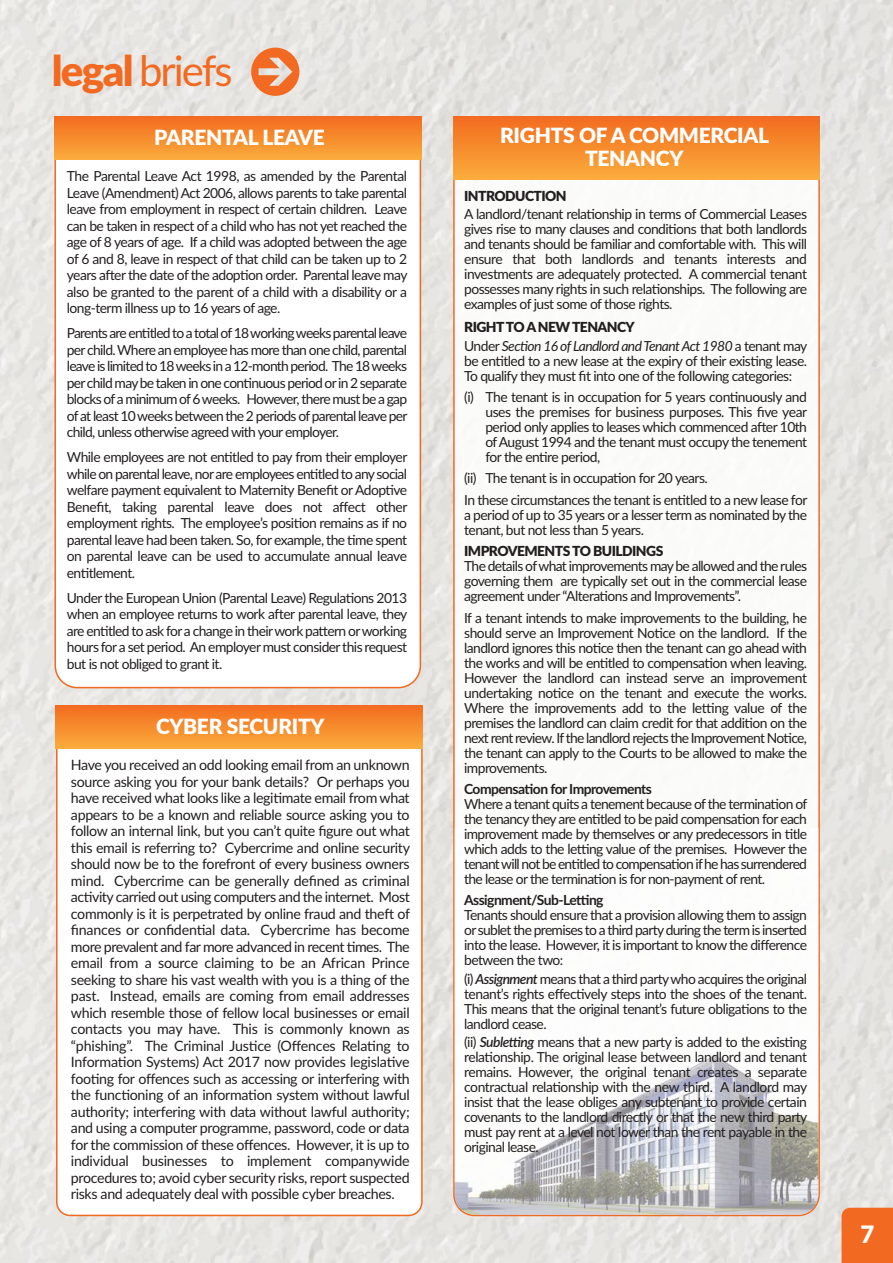
<style>
.page{position:relative;width:893px;height:1263px;background:#fff}
.page>*{position:absolute;margin:0;border:0;box-sizing:border-box;transform-origin:0 0}
.t1{font:42px "Lato";letter-spacing:-.05em;color:#f26a21}
.t2{font:900 24px "Lato";color:#fff}
.t3{font:900 21px/22.5px "Lato";letter-spacing:-.015em;color:#fff;text-align:center}
.t4{font:14.25px/16.5px "Lato";letter-spacing:-.025em;color:#231f20;text-align:justify}
.t5{font:13.8px/15px "Lato";letter-spacing:-.04em;color:#231f20;text-align:justify}
.t6{font:italic 13.8px/18.1px "Lato";letter-spacing:-.04em;color:#231f20}
.t7{font:700 13.8px "Lato";letter-spacing:-.04em;color:#231f20}
.t8{font:900 13.8px "Lato";letter-spacing:-.04em;color:#231f20}
.s1{font-weight:900}
.s2{font-weight:900;font-style:normal}
.s3{font-style:normal}
.s4{font-weight:600;font-style:italic}
</style>
<div class="page">
<img style="left:0;top:0;width:893px;height:1263px">
<div style="left:841px;top:1208px;width:52px;height:55px;background:#f26a21"></div>
<img style="left:455px;top:179px;width:363px;height:649px">
<svg style="left:453px;top:1194px;width:367px;height:22px"></svg>
<img style="left:455px;top:1194px;width:363px;height:21px">
<div style="left:453px;top:117px;width:367px;height:62px;background:linear-gradient(to bottom,#f26c1f,#fbab3c)"></div>
<svg style="left:54px;top:159px;width:367px;height:529px"></svg>
<div style="left:54px;top:117px;width:367px;height:42px;background:linear-gradient(to bottom,#f26d20,#faa93b)"></div>
<svg style="left:56px;top:748px;width:367px;height:468px"></svg>
<div style="left:56px;top:706px;width:367px;height:42px;background:linear-gradient(to bottom,#f26d20,#faa93b)"></div>
<svg style="left:251px;top:48px;width:48px;height:48px;background:#e5e4e1"></svg>
<h1 class="t1" style="left:52px;top:55px;width:182px"><span class="s1">legal</span> briefs</h1>
<h3 class="t3" style="left:154px;top:127px;width:172px">PARENTAL LEAVE</h3>
<p class="t5" style="left:67px;top:169px;width:342px;line-height:16.5px">The Parental Leave Act 1998, as amended by the Parental Leave (Amendment) Act 2006, allows parents to take parental leave from employment in respect of certain children. Leave can be taken in respect of a child who has not yet reached the age of 8 years of age. If a child was adopted between the age of 6 and 8, leave in respect of that child can be taken up to 2 years after the date of the adoption order. Parental leave may also be granted to the parent of a child with a disability or a long-term illness up to 16 years of age.</p>
<p class="t5" style="left:67px;top:326px;width:342px;line-height:16.5px">Parents are entitled to a total of 18 working weeks parental leave per child. Where an employee has more than one child, parental leave is limited to 18 weeks in a 12-month period. The 18 weeks per child may be taken in one continuous period or in 2 separate blocks of a minimum of 6 weeks. However, there must be a gap of at least 10 weeks between the 2 periods of parental leave per child, unless otherwise agreed with your employer.</p>
<p class="t5" style="left:67px;top:450px;width:342px;line-height:16.5px">While employees are not entitled to pay from their employer while on parental leave, nor are employees entitled to any social welfare payment equivalent to Maternity Benefit or Adoptive Benefit, taking parental leave does not affect other employment rights. The employee’s position remains as if no parental leave had been taken. So, for example, the time spent on parental leave can be used to accumulate annual leave entitlement.</p>
<p class="t5" style="left:67px;top:591px;width:342px;line-height:16.5px">Under the European Union (Parental Leave) Regulations 2013 when an employee returns to work after parental leave, they are entitled to ask for a change in their work pattern or working hours for a set period. An employer must consider this request but is not obliged to grant it.</p>
<h3 class="t3" style="left:156px;top:716px;width:170px">CYBER SECURITY</h3>
<p class="t4" style="left:71px;top:758px;width:341px">Have you received an odd looking email from an unknown source asking you for your bank details? Or perhaps you have received what looks like a legitimate email from what appears to be a known and reliable source asking you to follow an internal link, but you can’t quite figure out what this email is referring to? Cybercrime and online security should now be to the forefront of every business owners mind. Cybercrime can be generally defined as criminal activity carried out using computers and the internet. Most commonly is it is perpetrated by online fraud and theft of finances or confidential data. Cybercrime has become more prevalent and far more advanced in recent times. The email from a source claiming to be an African Prince seeking to share his vast wealth with you is a thing of the past. Instead, emails are coming from email addresses which resemble those of fellow local businesses or email contacts you may have. This is commonly known as “phishing”. The Criminal Justice (Offences Relating to Information Systems) Act 2017 now provides legislative footing for offences such as accessing or interfering with the functioning of an information system without lawful authority; interfering with data without lawful authority; and using a computer programme, password, code or data for the commission of these offences. However, it is up to individual businesses to implement companywide procedures to; avoid cyber security risks, report suspected risks and adequately deal with possible cyber breaches.</p>
<h3 class="t3" style="left:500px;top:125px;width:270px">RIGHTS OF A COMMERCIAL<br>TENANCY</h3>
<p class="t8" style="left:464px;top:188px;width:104px">INTRODUCTION</p>
<p class="t5" style="left:464px;top:208px;width:344px">A landlord/tenant relationship in terms of Commercial Leases gives rise to many clauses and conditions that both landlords and tenants should be familiar and comfortable with. This will ensure that both landlords and tenants interests and investments are adequately protected. A commercial tenant possesses many rights in such relationships. The following are examples of just some of those rights.</p>
<p class="t6" style="left:464px;top:319px;width:345px"><span class="s2">RIGHT TO A NEW TENANCY<br></span><span class="s3">Under</span> Section 16 of Landlord and Tenant Act 1980 <span class="s3">a tenant may</span></p>
<p class="t5" style="left:464px;top:354px;width:344px">be entitled to a new lease at the expiry of their existing lease.<br>To qualify they must fit into one of the following categories:</p>
<p class="t5" style="left:485px;top:391px;width:323px;text-indent:-21px">(i) The tenant is in occupation for 5 years continuously and uses the premises for business purposes. This five year period only applies to leases which commenced after 10th of August 1994 and the tenant must occupy the tenement for the entire period,</p>
<p class="t5" style="left:464px;top:469px;width:345px;line-height:21.5px">(ii) The tenant is in occupation for 20 years.<br>In these circumstances the tenant is entitled to a new lease for</p>
<p class="t5" style="left:464px;top:508px;width:344px">a period of up to 35 years or a lesser term as nominated by the tenant, but not less than 5 years.</p>
<p class="t8" style="left:464px;top:543px;width:201px">IMPROVEMENTS TO BUILDINGS</p>
<p class="t5" style="left:464px;top:560px;width:344px">The details of what improvements may be allowed and the rules governing them are typically set out in the commercial lease agreement under “Alterations and Improvements”.</p>
<p class="t5" style="left:464px;top:611px;width:344px">If a tenant intends to make improvements to the building, he should serve an Improvement Notice on the landlord. If the landlord ignores this notice then the tenant can go ahead with the works and will be entitled to compensation when leaving.<br>However the landlord can instead serve an improvement undertaking notice on the tenant and execute the works.<br>Where the improvements add to the letting value of the premises the landlord can claim credit for that addition on the next rent review. If the landlord rejects the Improvement Notice, the tenant can apply to the Courts to be allowed to make the improvements.</p>
<p class="t7" style="left:464px;top:784px;width:189px">Compensation for Improvements</p>
<p class="t5" style="left:464px;top:798px;width:345px">Where a tenant quits a tenement because of the termination of the tenancy they are entitled to be paid compensation for each improvement made by themselves or any predecessors in title which adds to the letting value of the premises. However the tenant will not be entitled to compensation if he has surrendered the lease or the termination is for non-payment of rent.</p>
<p class="t7" style="left:464px;top:895px;width:141px">Assignment/Sub-Letting</p>
<p class="t5" style="left:464px;top:909px;width:344px">Tenants should ensure that a provision allowing them to assign or sublet the premises to a third party during the term is inserted into the lease. However, it is important to know the difference between the two:</p>
<p class="t5" style="left:464px;top:972px;width:344px">(i) <span class="s4">Assignment</span> means that a third party who acquires the original tenant’s rights effectively steps into the shoes of the tenant.<br>This means that the original tenant’s future obligations to the landlord cease.</p>
<p class="t5" style="left:464px;top:1035px;width:345px">(ii) <span class="s4">Subletting</span> means that a new party is added to the existing relationship. The original lease between landlord and tenant remains. However, the original tenant creates a separate contractual relationship with the new third. A landlord may insist that the lease obliges any subtenant to provide certain covenants to the landlord directly or that the new third party must pay rent at a level not lower than the rent payable in the original lease.</p>
<h2 class="t2" style="left:860px;top:1220px;width:15px">7</h2>
</div>
